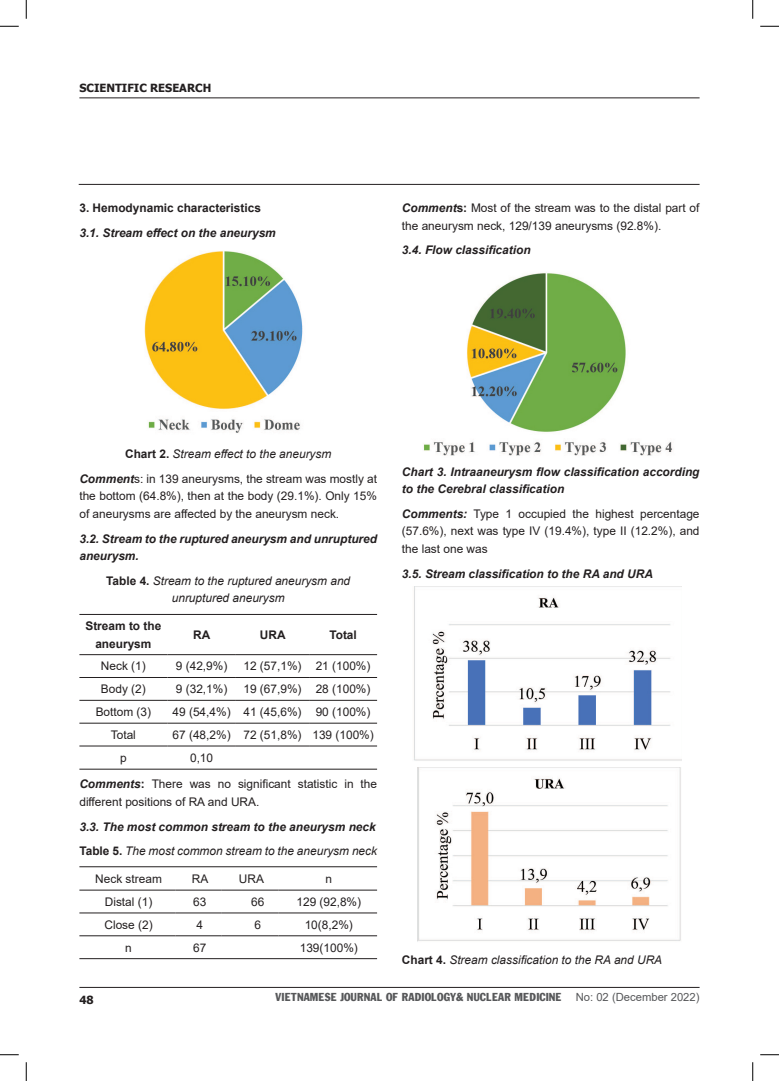
<style>
.page{position:relative;width:779px;height:1081px;background:#fff}
.page>*{position:absolute;margin:0;border:0;box-sizing:border-box;transform-origin:0 0}
.t1{font:11.88px/17.5px "Arial";color:#231f20;text-align:justify}
.t2{font:italic 700 11.88px/17.5px "Arial";color:#231f20}
.t3{font:italic 11.88px/17.5px "Arial";color:#231f20;text-align:center}
.t4{font:700 11.88px/17.5px "Arial";color:#231f20;text-align:center}
.t5{font:11.25px "VNI Franko";color:#57585a}
.t6{font:700 11.25px "Tahoma";color:#231f20}
.s1{font-weight:700;font-style:italic}
.s2{font-weight:700}
.s3{font-weight:700;font-style:normal}
.s4{font-family:"Arial"}
</style>
<div class="page">
<hr style="left:79px;top:97px;width:620px;height:1px;background:#231f20">
<hr style="left:79px;top:184px;width:620px;height:1px;background:#231f20">
<hr style="left:79px;top:654px;width:88px;height:1px;background:#231f20">
<hr style="left:167px;top:654px;width:69px;height:1px;background:#231f20">
<hr style="left:236px;top:654px;width:73px;height:1px;background:#231f20">
<hr style="left:309px;top:654px;width:68px;height:1px;background:#231f20">
<hr style="left:79px;top:677px;width:88px;height:1px;background:#231f20">
<hr style="left:167px;top:677px;width:69px;height:1px;background:#231f20">
<hr style="left:236px;top:677px;width:73px;height:1px;background:#231f20">
<hr style="left:309px;top:677px;width:68px;height:1px;background:#231f20">
<hr style="left:79px;top:699px;width:88px;height:1px;background:#231f20">
<hr style="left:167px;top:699px;width:69px;height:1px;background:#231f20">
<hr style="left:236px;top:699px;width:73px;height:1px;background:#231f20">
<hr style="left:309px;top:699px;width:68px;height:1px;background:#231f20">
<hr style="left:79px;top:722px;width:88px;height:1px;background:#231f20">
<hr style="left:167px;top:722px;width:69px;height:1px;background:#231f20">
<hr style="left:236px;top:722px;width:73px;height:1px;background:#231f20">
<hr style="left:309px;top:722px;width:68px;height:1px;background:#231f20">
<hr style="left:79px;top:745px;width:88px;height:1px;background:#231f20">
<hr style="left:167px;top:745px;width:69px;height:1px;background:#231f20">
<hr style="left:236px;top:745px;width:73px;height:1px;background:#231f20">
<hr style="left:309px;top:745px;width:68px;height:1px;background:#231f20">
<hr style="left:79px;top:889px;width:97px;height:1px;background:#231f20">
<hr style="left:176px;top:889px;width:46px;height:1px;background:#231f20">
<hr style="left:222px;top:889px;width:56px;height:1px;background:#231f20">
<hr style="left:278px;top:889px;width:99px;height:1px;background:#231f20">
<hr style="left:79px;top:912px;width:97px;height:1px;background:#231f20">
<hr style="left:176px;top:912px;width:46px;height:1px;background:#231f20">
<hr style="left:222px;top:912px;width:56px;height:1px;background:#231f20">
<hr style="left:278px;top:912px;width:99px;height:1px;background:#231f20">
<hr style="left:79px;top:935px;width:97px;height:1px;background:#231f20">
<hr style="left:176px;top:935px;width:46px;height:1px;background:#231f20">
<hr style="left:222px;top:935px;width:56px;height:1px;background:#231f20">
<hr style="left:278px;top:935px;width:99px;height:1px;background:#231f20">
<img style="left:144px;top:251px;width:159px;height:159px">
<img style="left:148px;top:419px;width:153px;height:14px">
<img style="left:467px;top:273px;width:159px;height:159px">
<img style="left:423px;top:441px;width:250px;height:15px">
<img style="left:414px;top:586px;width:268px;height:175px">
<img style="left:417px;top:767px;width:264px;height:175px">
<hr style="left:79px;top:614px;width:298px;height:1px;background:#231f20">
<hr style="left:79px;top:768px;width:298px;height:1px;background:#231f20">
<hr style="left:79px;top:866px;width:298px;height:1px;background:#231f20">
<hr style="left:79px;top:958px;width:298px;height:1px;background:#231f20">
<hr style="left:79px;top:986px;width:620px;height:1px;background:#231f20">
<svg style="left:0;top:25px;width:19px;height:2px"></svg>
<svg style="left:760px;top:25px;width:19px;height:2px"></svg>
<svg style="left:0;top:1054px;width:19px;height:1px"></svg>
<svg style="left:760px;top:1054px;width:19px;height:1px"></svg>
<svg style="left:25px;top:0;width:2px;height:19px"></svg>
<svg style="left:25px;top:1062px;width:2px;height:18px"></svg>
<svg style="left:752px;top:0;width:1px;height:19px"></svg>
<svg style="left:752px;top:1062px;width:1px;height:18px"></svg>
<p class="t6" style="left:79px;top:80px;width:133px">SCIENTIFIC RESEARCH</p>
<p class="t4" style="left:79px;top:199px;width:183px">3. Hemodynamic characteristics</p>
<p class="t2" style="left:79px;top:224px;width:198px">3.1. Stream effect on the aneurysm</p>
<p class="t1" style="left:402px;top:199px;width:299px"><span class="s1">Comment</span><span class="s2">s:</span> Most of the stream was to the distal part of the aneurysm neck, 129/139 aneurysms (92.8%).</p>
<p class="t2" style="left:402px;top:242px;width:130px">3.4. Flow classification</p>
<p class="t3" style="left:125px;top:445px;width:208px"><span class="s3">Chart 2.</span> Stream effect to the aneurysm</p>
<p class="t1" style="left:79px;top:470px;width:299px"><span class="s1">Comment</span>s: in 139 aneurysms, the stream was mostly at the bottom (64.8%), then at the body (29.1%). Only 15% of aneurysms are affected by the aneurysm neck.</p>
<p class="t2" style="left:79px;top:530px;width:299px">3.2. Stream to the ruptured aneurysm and unruptured aneurysm.</p>
<p class="t3" style="left:106px;top:571px;width:245px"><span class="s3">Table 4.</span> Stream to the ruptured aneurysm and unruptured aneurysm</p>
<p class="t4" style="left:85px;top:617px;width:77px">Stream to the aneurysm</p>
<p class="t4" style="left:193px;top:625px;width:19px">RA</p>
<p class="t4" style="left:260px;top:625px;width:27px">URA</p>
<p class="t4" style="left:329px;top:625px;width:29px">Total</p>
<p class="t1" style="left:101px;top:657px;width:46px">Neck (1)</p>
<p class="t1" style="left:176px;top:657px;width:53px">9 (42,9%)</p>
<p class="t1" style="left:243px;top:657px;width:60px">12 (57,1%)</p>
<p class="t1" style="left:316px;top:657px;width:56px">21 (100%)</p>
<p class="t1" style="left:101px;top:680px;width:46px">Body (2)</p>
<p class="t1" style="left:176px;top:680px;width:53px">9 (32,1%)</p>
<p class="t1" style="left:243px;top:680px;width:60px">19 (67,9%)</p>
<p class="t1" style="left:316px;top:680px;width:56px">28 (100%)</p>
<p class="t1" style="left:96px;top:702px;width:57px">Bottom (3)</p>
<p class="t1" style="left:173px;top:702px;width:60px">49 (54,4%)</p>
<p class="t1" style="left:243px;top:702px;width:60px">41 (45,6%)</p>
<p class="t1" style="left:316px;top:702px;width:56px">90 (100%)</p>
<p class="t1" style="left:111px;top:725px;width:27px">Total</p>
<p class="t1" style="left:173px;top:725px;width:60px">67 (48,2%)</p>
<p class="t1" style="left:243px;top:725px;width:60px">72 (51,8%)</p>
<p class="t1" style="left:312px;top:725px;width:63px">139 (100%)</p>
<p class="t1" style="left:120px;top:748px;width:8px">p</p>
<p class="t1" style="left:190px;top:748px;width:25px">0,10</p>
<p class="t1" style="left:79px;top:775px;width:299px"><span class="s1">Comments</span><span class="s2">:</span> There was no significant statistic in the different positions of RA and URA.</p>
<p class="t2" style="left:79px;top:817px;width:298px">3.3. The most common stream to the aneurysm neck</p>
<p class="t3" style="left:79px;top:842px;width:299px"><span class="s3">Table 5.</span> The most common stream to the aneurysm neck</p>
<p class="t1" style="left:95px;top:869px;width:68px">Neck stream</p>
<p class="t1" style="left:192px;top:869px;width:18px">RA</p>
<p class="t1" style="left:239px;top:869px;width:27px">URA</p>
<p class="t1" style="left:325px;top:869px;width:8px">n</p>
<p class="t1" style="left:105px;top:892px;width:49px">Distal (1)</p>
<p class="t1" style="left:193px;top:892px;width:15px">63</p>
<p class="t1" style="left:251px;top:892px;width:15px">66</p>
<p class="t1" style="left:296px;top:892px;width:66px">129 (92,8%)</p>
<p class="t1" style="left:104px;top:915px;width:50px">Close (2)</p>
<p class="t1" style="left:196px;top:915px;width:8px">4</p>
<p class="t1" style="left:254px;top:915px;width:8px">6</p>
<p class="t1" style="left:305px;top:915px;width:50px">10(8,2%)</p>
<p class="t1" style="left:125px;top:938px;width:8px">n</p>
<p class="t1" style="left:193px;top:938px;width:15px">67</p>
<p class="t1" style="left:300px;top:938px;width:60px">139(100%)</p>
<p class="t2" style="left:402px;top:463px;width:299px">Chart 3. Intraaneurysm flow classification according to the Cerebral classification</p>
<p class="t1" style="left:402px;top:505px;width:299px"><span class="s1">Comments:</span> Type 1 occupied the highest percentage (57.6%), next was type IV (19.4%), type II (12.2%), and the last one was</p>
<p class="t2" style="left:402px;top:565px;width:252px">3.5. Stream classification to the RA and URA</p>
<p class="t3" style="left:402px;top:951px;width:262px"><span class="s3">Chart 4.</span> Stream classification to the RA and URA</p>
<p class="t6" style="left:79px;top:991px;width:16px">48</p>
<p class="t5" style="left:275px;top:988px;width:426px">VIETNAMESE JOURNAL OF RADIOLOGY&amp; NUCLEAR MEDICINE <span class="s4">No: 02 (December 2022)</span></p>
</div>
